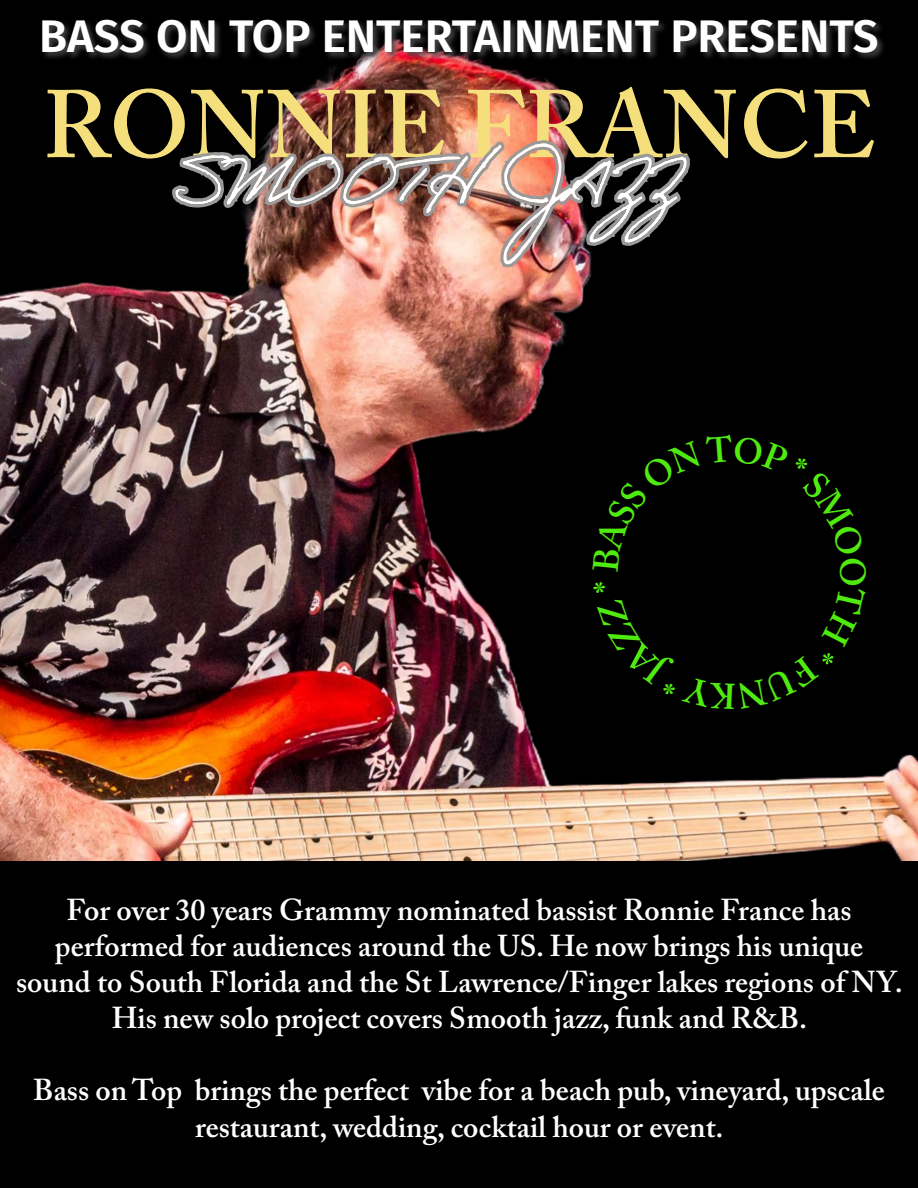
<style>
.page{position:relative;width:918px;height:1188px;background:#000}
.page>*{position:absolute;margin:0;border:0;box-sizing:border-box;transform-origin:0 0}
.t1{font:600 94.95px "Adobe Caslon Pro";color:#f5df7d}
.t2{font:65.1px "Adobe Handwriting Ernie";color:#fff}
.t3{font:600 45.6px "Fira Sans";color:#fff}
.t4{font:600 30px/36px "Adobe Caslon Pro";color:#fff;text-align:center}
</style>
<div class="page">
<img style="left:0;top:90px;width:918px;height:771px">
<img style="left:43px;top:21px;width:840px;height:69px">
<img style="left:172px;top:140px;width:518px;height:127px">
<svg style="left:592px;top:434px;width:275px;height:275px"></svg>
<h3 class="t3" style="left:39px;top:-2px;width:841px">BASS ON TOP ENTERTAINMENT PRESENTS</h3>
<h1 class="t1" style="left:43px;top:69px;width:834px">RONNIE FRANCE</h1>
<h2 class="t2" style="left:169px;top:141px;width:513px">SMOOTH JAZZ</h2>
<p class="t4" style="left:16px;top:892px;width:888px">For over 30 years Grammy nominated bassist Ronnie France has performed for audiences around the US. He now brings his unique sound to South Florida and the St Lawrence/Finger lakes regions of NY.<br>His new solo project covers Smooth jazz, funk and R&amp;B.</p>
<p class="t4" style="left:33px;top:1072px;width:853px">Bass on Top brings the perfect vibe for a beach pub, vineyard, upscale restaurant, wedding, cocktail hour or event.</p>
</div>
